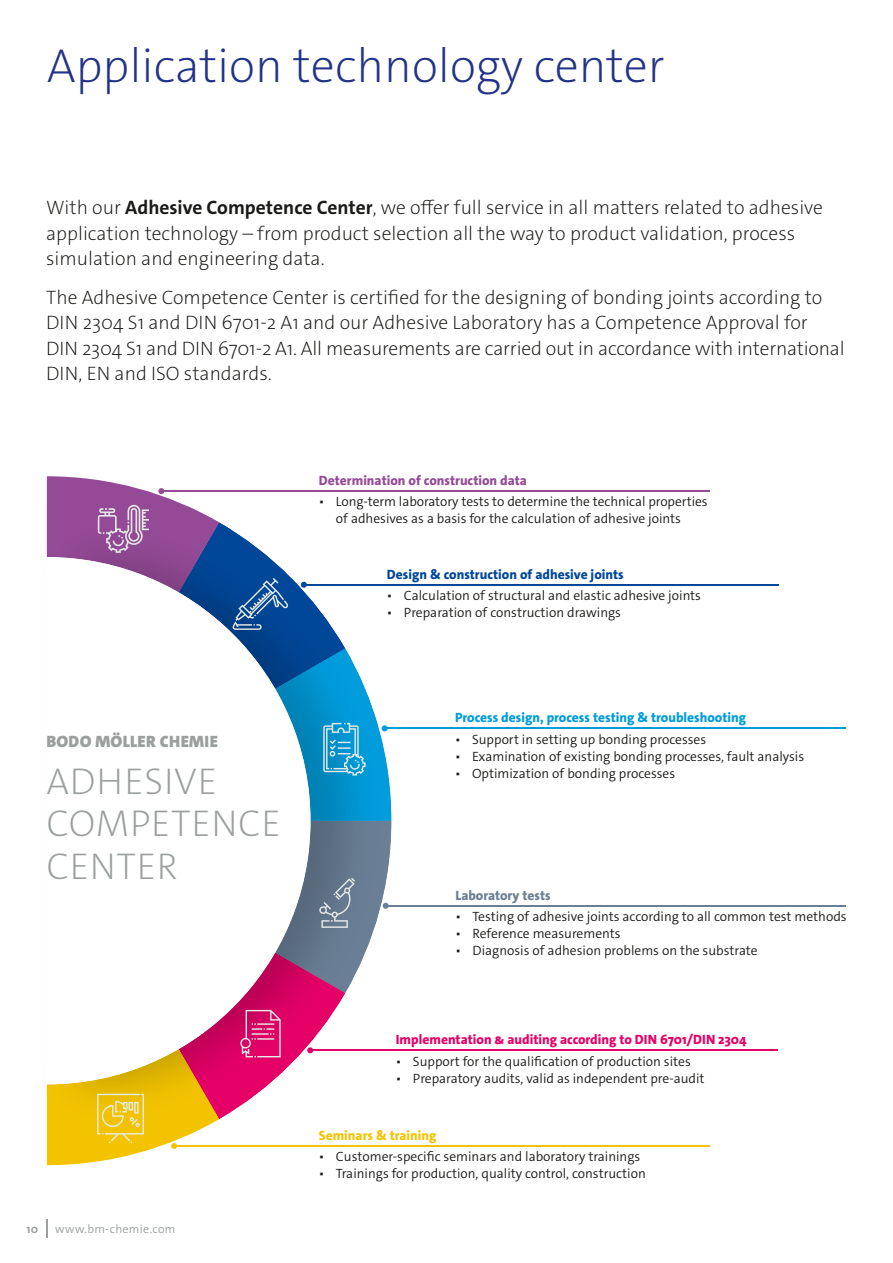
<style>
.page{position:relative;width:893px;height:1263px;background:#fff}
.page>*{position:absolute;margin:0;border:0;box-sizing:border-box;transform-origin:0 0}
.t1{font:200 48px "The Sans E4 s";color:#223387}
.t2{font:200 37.5px/42.5px "The Sans E4 s";letter-spacing:.02em;color:#9ba09f}
.t3{font:200 19.5px/25.5px "The Sans E4 s";color:#1a1a18}
.t4{font:900 16.5px "The Sans E4 s";letter-spacing:.02em;color:#9ba09f}
.t5{font:300 13.5px/17px "The Sans E4 s";color:#1a1a18}
.t6{font:800 13.5px "The Sans E4 s";color:#e50068}
.t7{font:800 13.5px "The Sans E4 s";color:#009cdc}
.t8{font:800 13.5px "The Sans E4 s";color:#004799}
.t9{font:800 13.5px "The Sans E4 s";color:#954a97}
.t10{font:800 13.5px "The Sans E4 s";color:#f3c300}
.t11{font:800 13.5px "The Sans E4 s";color:#6a7e95}
.t12{font:300 12px "The Sans E4 s";letter-spacing:.025em;color:#9ba09f}
.t13{font:700 12px "The Sans E4 s";color:#9ba09f}
.s1{font-weight:700}
</style>
<div class="page">
<hr style="left:161px;top:490px;width:549px;height:2px;background:#954a97">
<hr style="left:174px;top:1145px;width:536px;height:2px;background:#f3c300">
<hr style="left:310px;top:1049px;width:468px;height:2px;background:#e50068">
<hr style="left:386px;top:905px;width:460px;height:1px;background:#6a7e95">
<hr style="left:385px;top:728px;width:461px;height:1px;background:#009cdc">
<hr style="left:304px;top:584px;width:474px;height:1px;background:#004799">
<svg style="left:47px;top:476px;width:344px;height:689px"></svg>
<svg style="left:46px;top:1219px;width:1px;height:19px"></svg>
<h1 class="t1" style="left:47px;top:35px;width:619px">Application technology center</h1>
<h3 class="t3" style="left:46px;top:195px;width:778px">With our <span class="s1">Adhesive Competence Center</span>, we offer full service in all matters related to adhesive application technology – from product selection all the way to product validation, process simulation and engineering data.</h3>
<p class="t3" style="left:46px;top:284px;width:800px">The Adhesive Competence Center is certified for the designing of bonding joints according to DIN 2304 S1 and DIN 6701-2 A1 and our Adhesive Laboratory has a Competence Approval for<br>DIN 2304 S1 and DIN 6701-2 A1. All measurements are carried out in accordance with international DIN, EN and ISO standards.</p>
<p class="t9" style="left:319px;top:472px;width:210px">Determination of construction data</p>
<p class="t5" style="left:336px;top:493px;width:373px;text-indent:-17px">▪ Long-term laboratory tests to determine the technical properties of adhesives as a basis for the calculation of adhesive joints</p>
<p class="t4" style="left:46px;top:731px;width:173px">BODO MÖLLER CHEMIE</p>
<h2 class="t2" style="left:47px;top:760px;width:236px">ADHESIVE<br>COMPETENCE<br>CENTER</h2>
<p class="t13" style="left:26px;top:1221px;width:13px">10</p>
<p class="t12" style="left:55px;top:1221px;width:122px">www.bm-chemie.com</p>
<p class="t8" style="left:387px;top:565px;width:238px">Design &amp; construction of adhesive joints</p>
<p class="t5" style="left:387px;top:587px;width:316px">▪ Calculation of structural and elastic adhesive joints</p>
<p class="t5" style="left:387px;top:604px;width:236px">▪ Preparation of construction drawings</p>
<p class="t7" style="left:455px;top:709px;width:293px">Process design, process testing &amp; troubleshooting</p>
<p class="t5" style="left:455px;top:731px;width:253px">▪ Support in setting up bonding processes</p>
<p class="t5" style="left:455px;top:748px;width:351px">▪ Examination of existing bonding processes, fault analysis</p>
<p class="t5" style="left:455px;top:765px;width:222px">▪ Optimization of bonding processes</p>
<p class="t11" style="left:455px;top:886px;width:97px">Laboratory tests</p>
<p class="t5" style="left:455px;top:908px;width:393px">▪ Testing of adhesive joints according to all common test methods</p>
<p class="t5" style="left:455px;top:925px;width:167px">▪ Reference measurements</p>
<p class="t5" style="left:455px;top:942px;width:304px">▪ Diagnosis of adhesion problems on the substrate</p>
<p class="t6" style="left:396px;top:1031px;width:352px">Implementation &amp; auditing according to DIN 6701/DIN 2304</p>
<p class="t5" style="left:396px;top:1053px;width:296px">▪ Support for the qualification of production sites</p>
<p class="t5" style="left:396px;top:1070px;width:310px">▪ Preparatory audits, valid as independent pre-audit</p>
<p class="t10" style="left:319px;top:1127px;width:119px">Seminars &amp; training</p>
<p class="t5" style="left:319px;top:1148px;width:323px">▪ Customer-specific seminars and laboratory trainings</p>
<p class="t5" style="left:319px;top:1165px;width:328px">▪ Trainings for production, quality control, construction</p>
</div>
